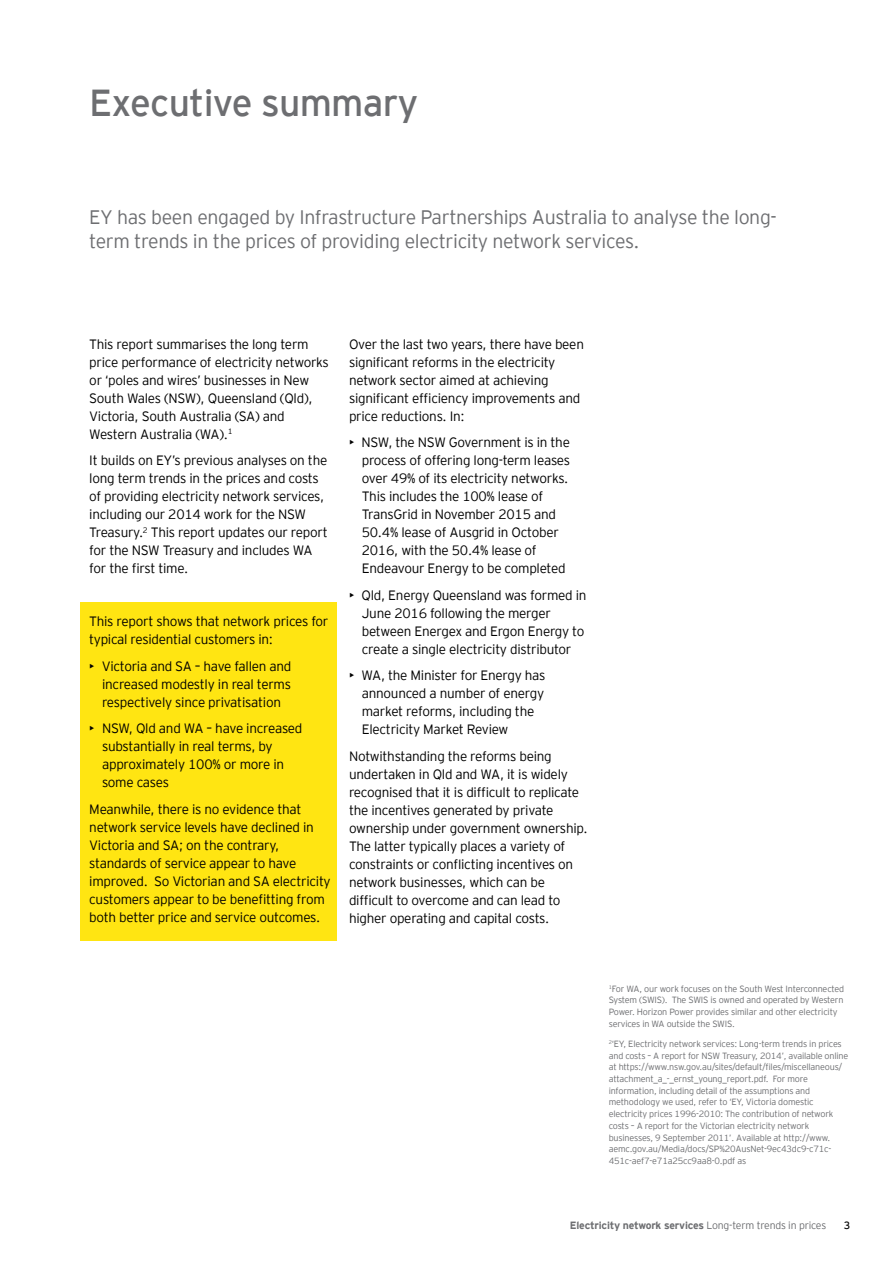
<style>
.page{position:relative;width:893px;height:1263px;background:#fff}
.page>*{position:absolute;margin:0;border:0;box-sizing:border-box;transform-origin:0 0}
.t1{font:37.5px "EY Interstate";letter-spacing:-.02em;color:#6d6e71}
.t2{font:300 19.5px/24px "EY Interstate";letter-spacing:-.02em;color:#6d6e71}
.t3{font:300 13.5px/18px "EY Interstate";letter-spacing:-.02em;color:#000}
.t4{font:700 10.5px "EY Interstate";letter-spacing:-.02em;color:#6d6e71}
.t5{font:10.5px "EY Interstate";color:#000}
.t6{font:300 9px/11.7px "EY Interstate";letter-spacing:-.02em;color:#6d6e71}
.s1{font-weight:300}
</style>
<div class="page">
<div style="left:81px;top:602px;width:256px;height:338px;background:#ffe512"></div>
<h1 class="t1" style="left:89px;top:77px;width:331px">Executive summary</h1>
<h2 class="t2" style="left:89px;top:204px;width:689px">EY has been engaged by Infrastructure Partnerships Australia to analyse the long&shy;term trends in the prices of providing electricity network services.</h2>
<p class="t3" style="left:89px;top:334px;width:241px">This report summarises the long term price performance of electricity networks or ‘poles and wires’ businesses in New South Wales (NSW), Queensland (Qld), Victoria, South Australia (SA) and Western Australia (WA).<sup>1</sup></p>
<p class="t3" style="left:89px;top:451px;width:240px">It builds on EY’s previous analyses on the long term trends in the prices and costs of providing electricity network services, including our 2014 work for the NSW Treasury.<sup>2</sup> This report updates our report for the NSW Treasury and includes WA for the first time.</p>
<p class="t3" style="left:89px;top:612px;width:241px">This report shows that network prices for typical residential customers in:</p>
<p class="t3" style="left:102px;top:656px;width:191px;text-align:justify;text-indent:-13px">• ►Victoria and SA – have fallen and increased modestly in real terms respectively since privatisation</p>
<p class="t3" style="left:102px;top:719px;width:202px;text-indent:-13px">• NSW, Qld and WA – have increased substantially in real terms, by approximately 100% or more in some cases</p>
<p class="t3" style="left:89px;top:799px;width:243px">Meanwhile, there is no evidence that network service levels have declined in Victoria and SA; on the contrary, standards of service appear to have improved. So Victorian and SA electricity customers appear to be benefitting from both better price and service outcomes.</p>
<p class="t3" style="left:349px;top:334px;width:236px">Over the last two years, there have been significant reforms in the electricity network sector aimed at achieving significant efficiency improvements and price reductions. In:</p>
<p class="t3" style="left:362px;top:432px;width:210px;text-indent:-13px">• ►NSW, the NSW Government is in the process of offering long-term leases over 49% of its electricity networks.<br>This includes the 100% lease of TransGrid in November 2015 and 50.4% lease of Ausgrid in October 2016, with the 50.4% lease of Endeavour Energy to be completed</p>
<p class="t3" style="left:362px;top:585px;width:226px;text-indent:-13px">• ►Qld, Energy Queensland was formed in June 2016 following the merger between Energex and Ergon Energy to create a single electricity distributor</p>
<p class="t3" style="left:362px;top:665px;width:185px;text-indent:-13px">• ►WA, the Minister for Energy has announced a number of energy market reforms, including the<br>Electricity Market Review</p>
<p class="t3" style="left:349px;top:746px;width:240px">Notwithstanding the reforms being undertaken in Qld and WA, it is widely recognised that it is difficult to replicate the incentives generated by private ownership under government ownership.<br>The latter typically places a variety of constraints or conflicting incentives on network businesses, which can be difficult to overcome and can lead to higher operating and capital costs.</p>
<p class="t6" style="left:609px;top:982px;width:237px"><sup>1</sup>For WA, our work focuses on the South West Interconnected System (SWIS). The SWIS is owned and operated by Western Power. Horizon Power provides similar and other electricity services in WA outside the SWIS.</p>
<p class="t6" style="left:609px;top:1037px;width:241px"><sup>2</sup>‘EY, Electricity network services: Long-term trends in prices and costs – A report for NSW Treasury, 2014’, available online at https://www.nsw.gov.au/sites/default/files/miscellaneous/ attachment_a_-_ernst_young_report.pdf. For more information, including detail of the assumptions and methodology we used, refer to ‘EY, Victoria domestic electricity prices 1996-2010: The contribution of network costs – A report for the Victorian electricity network businesses, 9 September 2011’. Available at http://www. aemc.gov.au/Media/docs/SP%20AusNet-9ec43dc9-c71c-451c-aef7-e71a25cc9aa8-0.pdf as</p>
<p class="t4" style="left:570px;top:1218px;width:258px">Electricity network services <span class="s1">Long-term trends in prices</span></p>
<p class="t5" style="left:844px;top:1218px;width:8px">3</p>
</div>
